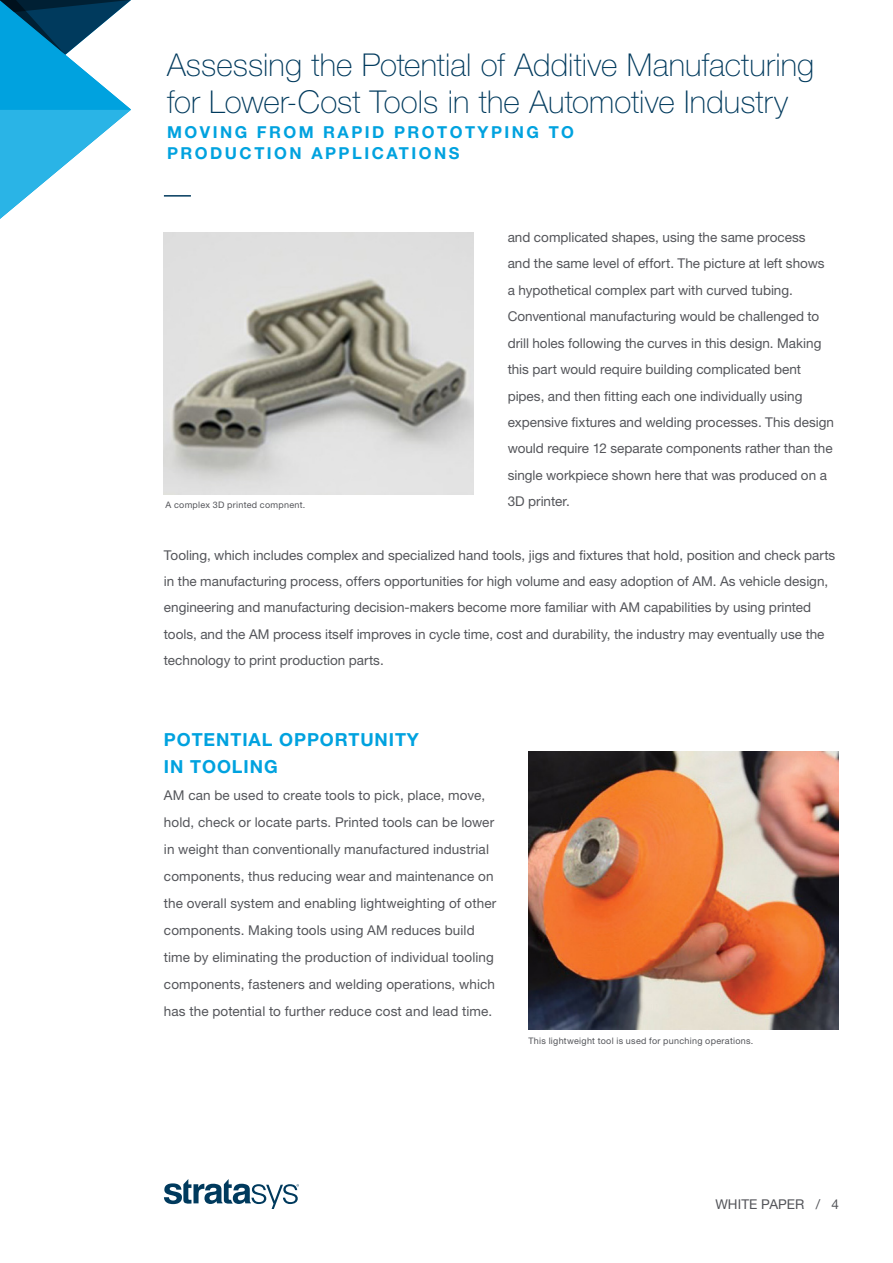
<style>
.page{position:relative;width:893px;height:1263px;background:#fff}
.page>*{position:absolute;margin:0;border:0;box-sizing:border-box;transform-origin:0 0}
.t1{font:100 31.5px/36.3px "Helvetica Neue LT Std";letter-spacing:.005em;color:#003a5d}
.t2{font:700 18px/27px "Helvetica Neue LT Std";letter-spacing:.05em;color:#00a2df}
.t3{font:700 16.5px/21.3px "Helvetica Neue LT Std";letter-spacing:.15em;color:#00a2df}
.t4{font:13.5px/26.4px "Helvetica Neue LT Std";color:#54555a}
.t5{font:9px "Helvetica Neue LT Std";letter-spacing:.03em;color:#54555a}
</style>
<div class="page">
<svg style="left:164px;top:1179px;width:135px;height:30px"></svg>
<svg style="left:0;top:0;width:131px;height:219px"></svg>
<hr style="left:164px;top:195px;width:27px;height:2px;background:#003a5d">
<img style="left:163px;top:232px;width:311px;height:262px">
<img style="left:528px;top:752px;width:311px;height:277px">
<h1 class="t1" style="left:167px;top:47px;width:648px">Assessing the Potential of Additive Manufacturing for Lower-Cost Tools in the Automotive Industry</h1>
<p class="t3" style="left:167px;top:121px;width:409px">MOVING FROM RAPID PROTOTYPING TO<br>PRODUCTION APPLICATIONS</p>
<p class="t5" style="left:166px;top:499px;width:141px">A complex 3D printed compnent.</p>
<p class="t4" style="left:508px;top:224px;width:328px">and complicated shapes, using the same process<br>and the same level of effort. The picture at left shows a hypothetical complex part with curved tubing.<br>Conventional manufacturing would be challenged to drill holes following the curves in this design. Making this part would require building complicated bent pipes, and then fitting each one individually using expensive fixtures and welding processes. This design would require 12 separate components rather than the single workpiece shown here that was produced on a 3D printer.</p>
<p class="t4" style="left:164px;top:541px;width:673px">Tooling, which includes complex and specialized hand tools, jigs and fixtures that hold, position and check parts in the manufacturing process, offers opportunities for high volume and easy adoption of AM. As vehicle design, engineering and manufacturing decision-makers become more familiar with AM capabilities by using printed tools, and the AM process itself improves in cycle time, cost and durability, the industry may eventually use the technology to print production parts.</p>
<h2 class="t2" style="left:164px;top:726px;width:257px">POTENTIAL OPPORTUNITY<br>IN TOOLING</h2>
<p class="t4" style="left:164px;top:782px;width:334px;line-height:27px">AM can be used to create tools to pick, place, move, hold, check or locate parts. Printed tools can be lower in weight than conventionally manufactured industrial components, thus reducing wear and maintenance on the overall system and enabling lightweighting of other components. Making tools using AM reduces build time by eliminating the production of individual tooling components, fasteners and welding operations, which has the potential to further reduce cost and lead time.</p>
<p class="t5" style="left:528px;top:1036px;width:226px">This lightweight tool is used for punching operations.</p>
<p class="t4" style="left:715px;top:1191px;width:125px">WHITE PAPER / 4</p>
</div>
